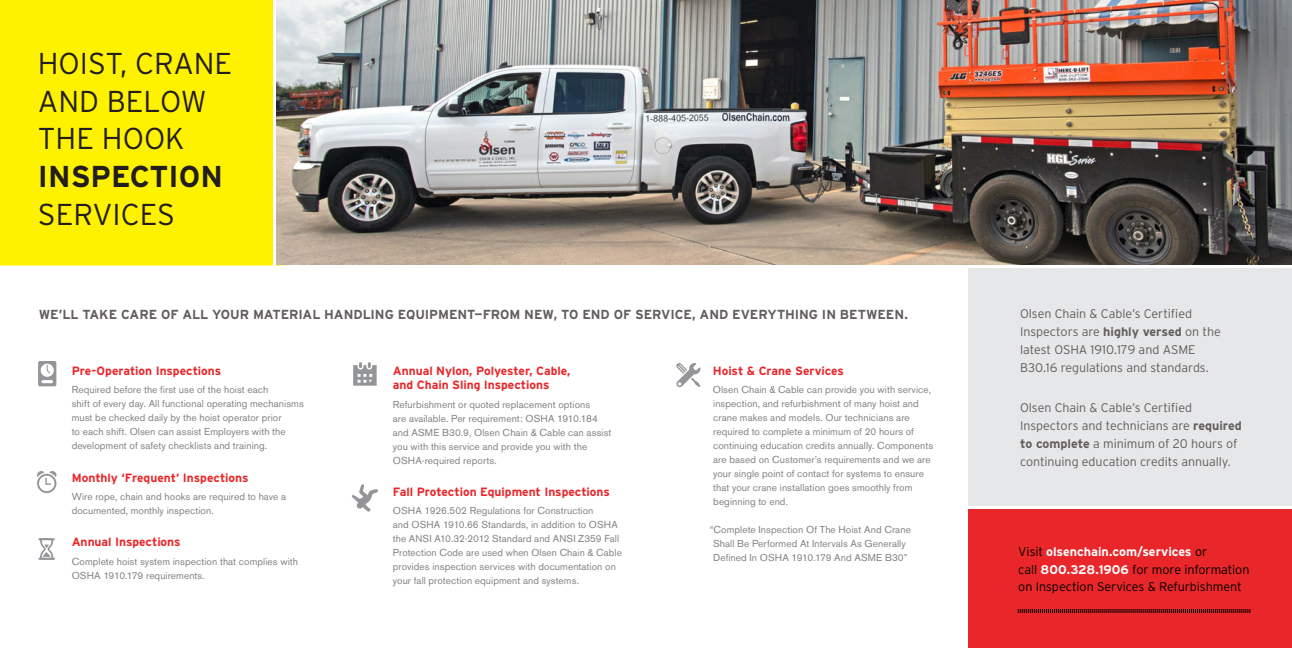
<style>
.page{position:relative;width:1292px;height:648px;background:#fff}
.page>*{position:absolute;margin:0;border:0;box-sizing:border-box;transform-origin:0 0}
.t1{font:300 30.2px/37.9px "Interstate";color:#221e1f}
.t2{font:700 30.2px "Interstate";color:#221e1f}
.t3{font:700 13.1px "Interstate";letter-spacing:-.005em;color:#635d5d}
.t4{font:300 12.6px/17.9px "Interstate";letter-spacing:-.005em;color:#000}
.t5{font:300 12.5px/18px "Interstate";letter-spacing:-.005em;color:#635d5d}
.t6{font:700 12px/14.4px "Interstate";letter-spacing:-.005em;color:#e92629}
.t7{font:10px/14px "Akzidenz Grotesk BE";letter-spacing:.01em;color:#808285}
.s1{font-weight:700}
.s2{font-weight:700;color:#fff}
</style>
<div class="page">
<div style="left:968px;top:508px;width:324px;height:140px;background:#e92629"></div>
<div style="left:968px;top:252px;width:324px;height:256px;background:#e6e7e8"></div>
<div style="left:0;top:0;width:290px;height:266px;background:#fff200"></div>
<img style="left:276px;top:0;width:1016px;height:265px">
<svg style="left:1018px;top:609px;width:232px;height:4px"></svg>
<hr style="left:907px;top:265px;width:385px;height:3px;background:#fff">
<hr style="left:907px;top:506px;width:385px;height:3px;background:#fff">
<svg style="left:351px;top:484px;width:27px;height:28px"></svg>
<div style="left:357px;top:502px;width:6px;height:7px;background:#939598;border-radius:50%"></div>
<svg style="left:38px;top:361px;width:18px;height:25px"></svg>
<svg style="left:37px;top:471px;width:19px;height:22px"></svg>
<svg style="left:353px;top:362px;width:24px;height:24px"></svg>
<svg style="left:676px;top:363px;width:24px;height:24px"></svg>
<svg style="left:38px;top:538px;width:17px;height:22px"></svg>
<hr style="left:273px;top:0;width:3px;height:271px;background:#fff">
<h1 class="t1" style="left:38px;top:44px;width:196px">HOIST, CRANE<br>AND BELOW<br>THE HOOK</h1>
<h1 class="t2" style="left:38px;top:160px;width:187px">INSPECTION</h1>
<h1 class="t1" style="left:38px;top:195px;width:138px">SERVICES</h1>
<h2 class="t3" style="left:39px;top:307px;width:870px">WE’LL TAKE CARE OF ALL YOUR MATERIAL HANDLING EQUIPMENT—FROM NEW, TO END OF SERVICE, AND EVERYTHING IN BETWEEN.</h2>
<p class="t6" style="left:72px;top:363px;width:151px">Pre-Operation Inspections</p>
<p class="t7" style="left:72px;top:383px;width:234px">Required before the first use of the hoist each<br>shift of every day. All functional operating mechanisms must be checked daily by the hoist operator prior<br>to each shift. Olsen can assist Employers with the development of safety checklists and training.</p>
<p class="t6" style="left:72px;top:470px;width:178px">Monthly ‘Frequent’ Inspections</p>
<p class="t7" style="left:72px;top:490px;width:216px">Wire rope, chain and hooks are required to have a documented, monthly inspection.</p>
<p class="t6" style="left:72px;top:535px;width:110px">Annual Inspections</p>
<p class="t7" style="left:72px;top:555px;width:228px">Complete hoist system inspection that complies with<br>OSHA 1910.179 requirements.</p>
<p class="t6" style="left:393px;top:363px;width:179px">Annual Nylon, Polyester, Cable, and Chain Sling Inspections</p>
<p class="t7" style="left:393px;top:397px;width:220px">Refurbishment or quoted replacement options<br>are available. Per requirement: OSHA 1910.184 and ASME B30.9, Olsen Chain &amp; Cable can assist you with this service and provide you with the OSHA-required reports.</p>
<p class="t6" style="left:393px;top:484px;width:218px">Fall Protection Equipment Inspections</p>
<p class="t7" style="left:393px;top:504px;width:230px">OSHA 1926.502 Regulations for Construction<br>and OSHA 1910.66 Standards, in addition to OSHA the ANSI A10.32-2012 Standard and ANSI Z359 Fall Protection Code are used when Olsen Chain &amp; Cable provides inspection services with documentation on your fall protection equipment and systems.</p>
<p class="t6" style="left:713px;top:363px;width:133px">Hoist &amp; Crane Services</p>
<p class="t7" style="left:713px;top:383px;width:222px">Olsen Chain &amp; Cable can provide you with service, inspection, and refurbishment of many hoist and crane makes and models. Our technicians are required to complete a minimum of 20 hours of continuing education credits annually. Components are based on Customer’s requirements and we are your single point of contact for systems to ensure that your crane installation goes smoothly from beginning to end.</p>
<p class="t7" style="left:709px;top:523px;width:203px;text-align:center">“Complete Inspection Of The Hoist And Crane<br>Shall Be Performed At Intervals As Generally<br>Defined In OSHA 1910.179 And ASME B30”</p>
<p class="t5" style="left:1020px;top:305px;width:202px">Olsen Chain &amp; Cable’s Certified Inspectors are <span class="s1">highly versed</span> on the latest OSHA 1910.179 and ASME B30.16 regulations and standards.</p>
<p class="t5" style="left:1020px;top:398px;width:223px">Olsen Chain &amp; Cable’s Certified Inspectors and technicians are <span class="s1">required to complete</span> a minimum of 20 hours of continuing education credits annually.</p>
<p class="t4" style="left:1018px;top:542px;width:233px">Visit <span class="s2">olsenchain.com/services</span> or<br>call <span class="s2">800.328.1906</span> for more information on Inspection Services &amp; Refurbishment</p>
</div>
